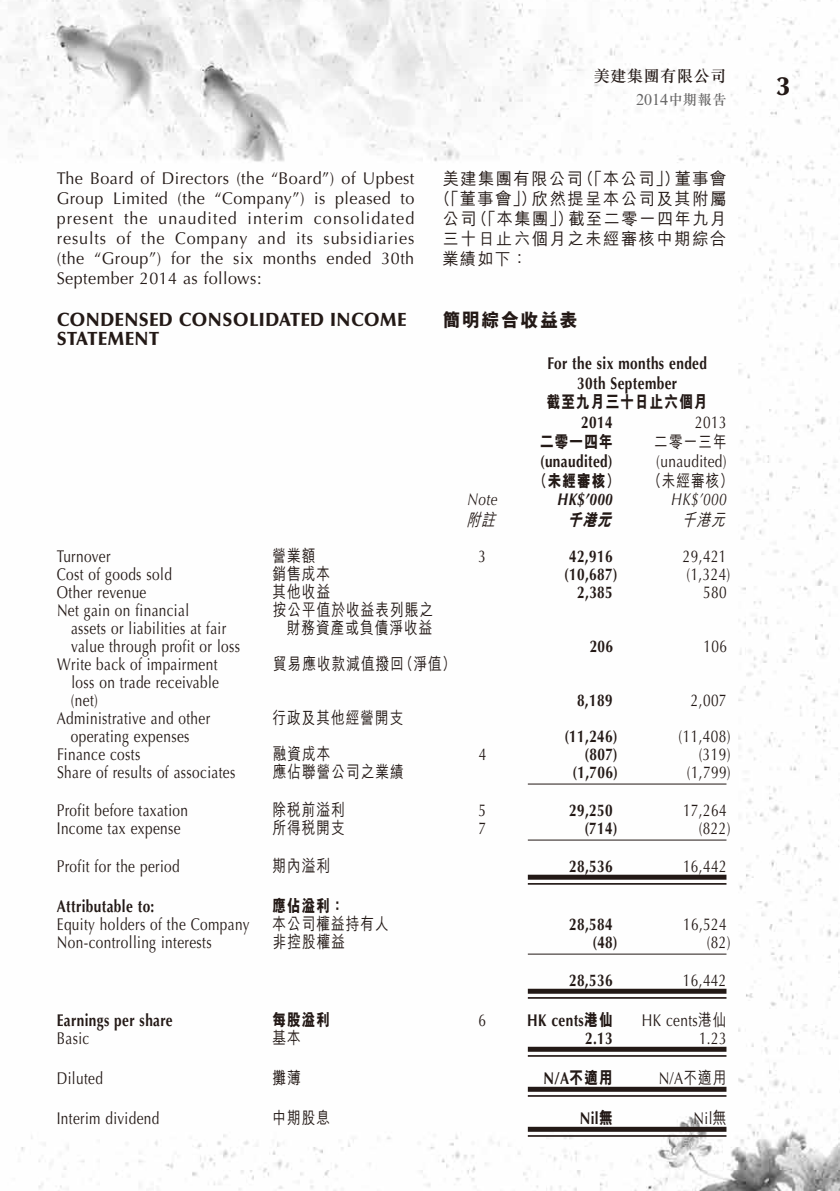
<style>
.page{position:relative;width:840px;height:1191px;background:#fff}
.page>*{position:absolute;margin:0;border:0;box-sizing:border-box;transform-origin:0 0}
.t1{font:900 26px "Optima LT Std";color:#231916}
.t2{font:900 19px/19px "Optima LT Std";letter-spacing:.025em;color:#231916;scale:.95 1}
.t3{font:800 19px "M Hei HK";letter-spacing:.08em;color:#231916;scale:.95 1}
.t4{font:17px/18px "Optima LT Std";letter-spacing:.03em;color:#231916;scale:.8 1}
.t5{font:17px/20px "Optima LT Std";letter-spacing:.03em;color:#231916;text-align:justify;scale:.95 1}
.t6{font:700 17px/19.6px "Optima LT Std";letter-spacing:.03em;color:#231916;text-align:center;scale:.8 1}
.t7{font:500 17px "M Hei HK";letter-spacing:.08em;color:#231916;scale:.8 1}
.t8{font:500 17px "M Hei HK";letter-spacing:.08em;color:#231916;scale:.95 1}
.t9{font:500 17px "M Hei HK";letter-spacing:.105em;color:#231916;scale:.95 1}
.t10{font:800 17px "M Hei HK";letter-spacing:.08em;color:#231916;scale:.8 1}
.t11{font:italic 17px "Optima LT Std";letter-spacing:.03em;color:#231916;scale:.8 1}
.t12{font:italic 700 17px "Optima LT Std";color:#231916;scale:.8 1}
.t13{font:italic 500 17px "M Hei HK";color:#231916;scale:.8 1}
.t14{font:italic 800 17px "M Hei HK";color:#231916;scale:.8 1}
.t15{font:500 16px "M Sung HK";letter-spacing:.04em;color:#231916}
.t16{font:16px "Times New Roman MT Std";color:#666565}
.s1{font-family:"M Sung HK";font-weight:500;font-size:14px}
.s2{font-family:"M Hei HKS"}
.s3{font-family:"M Hei HK";font-weight:800}
.s4{font-family:"M Hei HK";font-weight:500}
</style>
<div class="page">
<img style="left:0;top:0;width:839px;height:1191px">
<hr style="left:527px;top:783px;width:199px;height:1px;background:#231916">
<hr style="left:527px;top:839px;width:199px;height:1px;background:#231916">
<div style="left:527px;top:874px;width:199px;height:5px;background:#231916"></div>
<hr style="left:527px;top:883px;width:199px;height:1px;background:#231916">
<hr style="left:527px;top:953px;width:199px;height:1px;background:#231916">
<div style="left:527px;top:988px;width:199px;height:5px;background:#231916"></div>
<hr style="left:527px;top:997px;width:199px;height:1px;background:#231916">
<div style="left:527px;top:1046px;width:199px;height:5px;background:#231916"></div>
<hr style="left:527px;top:1055px;width:199px;height:1px;background:#231916">
<div style="left:527px;top:1086px;width:199px;height:5px;background:#231916"></div>
<hr style="left:527px;top:1095px;width:199px;height:1px;background:#231916">
<div style="left:527px;top:1126px;width:199px;height:5px;background:#231916"></div>
<hr style="left:527px;top:1135px;width:199px;height:1px;background:#231916">
<p class="t5" style="left:57px;top:169px;width:378px">The Board of Directors (the “Board”) of Upbest Group Limited (the “Company”) is pleased to present the unaudited interim consolidated results of the Company and its subsidiaries (the “Group”) for the six months ended 30th September 2014 as follows:</p>
<p class="t2" style="left:57px;top:310px;width:369px">CONDENSED CONSOLIDATED INCOME<br>STATEMENT</p>
<p class="t15" style="left:593px;top:65px;width:134px">美建集團有限公司</p>
<p class="t16" style="left:635px;top:91px;width:92px">2014<span class="s1">中期報告</span></p>
<p class="t8" style="left:442px;top:167px;width:300px">美建集團有限公司（「本公司」）董事會</p>
<p class="t9" style="left:434px;top:187px;width:308px">（「董事會」）欣然提呈本公司及其附屬</p>
<p class="t8" style="left:442px;top:207px;width:300px">公司（「本集團」）截至二零一四年九月</p>
<p class="t9" style="left:442px;top:227px;width:300px">三十日止六個月之未經審核中期綜合</p>
<p class="t8" style="left:442px;top:247px;width:91px">業績如下：</p>
<p class="t3" style="left:442px;top:307px;width:143px">簡明綜合收<span class="s2">益</span>表</p>
<p class="t6" style="left:547px;top:354px;width:201px">For the six months ended<br>30th September</p>
<p class="t10" style="left:546px;top:390px;width:202px">截至九月三十日止六個月</p>
<p class="t6" style="left:581px;top:412px;width:41px">2014</p>
<p class="t4" style="left:694px;top:413px;width:41px">2013</p>
<p class="t10" style="left:540px;top:430px;width:92px">二零一四年</p>
<p class="t7" style="left:654px;top:429px;width:92px">二零一三年</p>
<p class="t6" style="left:540px;top:452px;width:92px">(unaudited)</p>
<p class="t4" style="left:656px;top:452px;width:89px">(unaudited)</p>
<p class="t10" style="left:533px;top:469px;width:109px">（未經審核）</p>
<p class="t7" style="left:647px;top:468px;width:108px">（未經審核）</p>
<p class="t11" style="left:467px;top:489px;width:39px">Note</p>
<p class="t12" style="left:557px;top:489px;width:71px">HK$’000</p>
<p class="t11" style="left:670px;top:489px;width:71px">HK$’000</p>
<p class="t13" style="left:466px;top:507px;width:44px">附註</p>
<p class="t14" style="left:567px;top:508px;width:63px">千港元</p>
<p class="t13" style="left:681px;top:507px;width:63px">千港元</p>
<p class="t4" style="left:57px;top:547px;width:69px">Turnover</p>
<p class="t7" style="left:272px;top:543px;width:55px">營業額</p>
<p class="t4" style="left:478px;top:547px;width:11px">3</p>
<p class="t6" style="left:568px;top:546px;width:56px">42,916</p>
<p class="t4" style="left:682px;top:547px;width:56px">29,421</p>
<p class="t4" style="left:57px;top:565px;width:145px">Cost of goods sold</p>
<p class="t7" style="left:272px;top:561px;width:73px">銷售成本</p>
<p class="t6" style="left:564px;top:564px;width:68px">(10,687)</p>
<p class="t4" style="left:686px;top:565px;width:56px">(1,324)</p>
<p class="t4" style="left:57px;top:583px;width:113px">Other revenue</p>
<p class="t7" style="left:272px;top:579px;width:73px">其他收益</p>
<p class="t6" style="left:577px;top:582px;width:46px">2,385</p>
<p class="t4" style="left:702px;top:583px;width:31px">580</p>
<p class="t4" style="left:57px;top:601px;width:166px">Net gain on financial</p>
<p class="t7" style="left:272px;top:597px;width:202px">按公平值於收益表列賬之</p>
<p class="t4" style="left:71px;top:619px;width:195px">assets or liabilities at fair</p>
<p class="t7" style="left:287px;top:615px;width:183px">財務資產或負債淨收益</p>
<p class="t4" style="left:71px;top:637px;width:212px">value through profit or loss</p>
<p class="t6" style="left:589px;top:636px;width:31px">206</p>
<p class="t4" style="left:703px;top:637px;width:31px">106</p>
<p class="t4" style="left:57px;top:655px;width:202px">Write back of impairment</p>
<p class="t7" style="left:273px;top:651px;width:229px">貿易應收款減值撥回（淨值）</p>
<p class="t4" style="left:71px;top:673px;width:187px">loss on trade receivable (net)</p>
<p class="t6" style="left:576px;top:690px;width:46px">8,189</p>
<p class="t4" style="left:690px;top:691px;width:46px">2,007</p>
<p class="t4" style="left:57px;top:709px;width:193px">Administrative and other</p>
<p class="t7" style="left:272px;top:705px;width:165px">行政及其他經營開支</p>
<p class="t4" style="left:71px;top:727px;width:150px">operating expenses</p>
<p class="t6" style="left:564px;top:726px;width:68px">(11,246)</p>
<p class="t4" style="left:678px;top:727px;width:66px">(11,408)</p>
<p class="t4" style="left:57px;top:745px;width:106px">Finance costs</p>
<p class="t7" style="left:272px;top:741px;width:73px">融資成本</p>
<p class="t4" style="left:478px;top:745px;width:11px">4</p>
<p class="t6" style="left:584px;top:744px;width:43px">(807)</p>
<p class="t4" style="left:698px;top:745px;width:41px">(319)</p>
<p class="t4" style="left:57px;top:763px;width:224px">Share of results of associates</p>
<p class="t7" style="left:273px;top:759px;width:165px">應佔聯營公司之業績</p>
<p class="t6" style="left:572px;top:762px;width:58px">(1,706)</p>
<p class="t4" style="left:686px;top:763px;width:56px">(1,799)</p>
<p class="t4" style="left:57px;top:801px;width:166px">Profit before taxation</p>
<p class="t7" style="left:272px;top:797px;width:92px">除稅前溢利</p>
<p class="t4" style="left:478px;top:801px;width:11px">5</p>
<p class="t6" style="left:569px;top:800px;width:56px">29,250</p>
<p class="t4" style="left:682px;top:801px;width:56px">17,264</p>
<p class="t4" style="left:57px;top:819px;width:156px">Income tax expense</p>
<p class="t7" style="left:272px;top:815px;width:92px">所得稅開支</p>
<p class="t4" style="left:478px;top:819px;width:11px">7</p>
<p class="t6" style="left:584px;top:818px;width:43px">(714)</p>
<p class="t4" style="left:698px;top:819px;width:41px">(822)</p>
<p class="t4" style="left:57px;top:857px;width:155px">Profit for the period</p>
<p class="t7" style="left:272px;top:853px;width:73px">期內溢利</p>
<p class="t6" style="left:569px;top:856px;width:56px">28,536</p>
<p class="t4" style="left:682px;top:857px;width:56px">16,442</p>
<p class="t6" style="left:57px;top:896px;width:123px">Attributable to:</p>
<p class="t10" style="left:272px;top:894px;width:91px">應佔溢利：</p>
<p class="t4" style="left:57px;top:915px;width:242px">Equity holders of the Company</p>
<p class="t7" style="left:272px;top:911px;width:147px">本公司權益持有人</p>
<p class="t6" style="left:569px;top:914px;width:56px">28,584</p>
<p class="t4" style="left:682px;top:915px;width:56px">16,524</p>
<p class="t4" style="left:57px;top:933px;width:195px">Non-controlling interests</p>
<p class="t7" style="left:272px;top:929px;width:92px">非控股權益</p>
<p class="t6" style="left:592px;top:932px;width:33px">(48)</p>
<p class="t4" style="left:706px;top:933px;width:31px">(82)</p>
<p class="t6" style="left:568px;top:970px;width:56px">28,536</p>
<p class="t4" style="left:682px;top:971px;width:56px">16,442</p>
<p class="t6" style="left:57px;top:1010px;width:146px">Earnings per share</p>
<p class="t10" style="left:272px;top:1008px;width:74px">每股溢利</p>
<p class="t4" style="left:478px;top:1011px;width:11px">6</p>
<p class="t6" style="left:527px;top:1010px;width:108px">HK cents<span class="s3">港仙</span></p>
<p class="t4" style="left:641px;top:1011px;width:107px">HK cents<span class="s4">港仙</span></p>
<p class="t4" style="left:57px;top:1029px;width:42px">Basic</p>
<p class="t7" style="left:272px;top:1025px;width:37px">基本</p>
<p class="t6" style="left:584px;top:1028px;width:36px">2.13</p>
<p class="t4" style="left:698px;top:1029px;width:36px">1.23</p>
<p class="t4" style="left:57px;top:1069px;width:59px">Diluted</p>
<p class="t7" style="left:272px;top:1065px;width:37px">攤薄</p>
<p class="t6" style="left:543px;top:1068px;width:88px">N/A<span class="s3">不適用</span></p>
<p class="t4" style="left:658px;top:1069px;width:86px">N/A<span class="s4">不適用</span></p>
<p class="t4" style="left:57px;top:1109px;width:130px">Interim dividend</p>
<p class="t7" style="left:272px;top:1105px;width:73px">中期股息</p>
<p class="t6" style="left:579px;top:1108px;width:43px">Nil<span class="s3">無</span></p>
<p class="t4" style="left:693px;top:1109px;width:43px">Nil<span class="s4">無</span></p>
<h1 class="t1" style="left:776px;top:71px;width:14px">3</h1>
</div>
